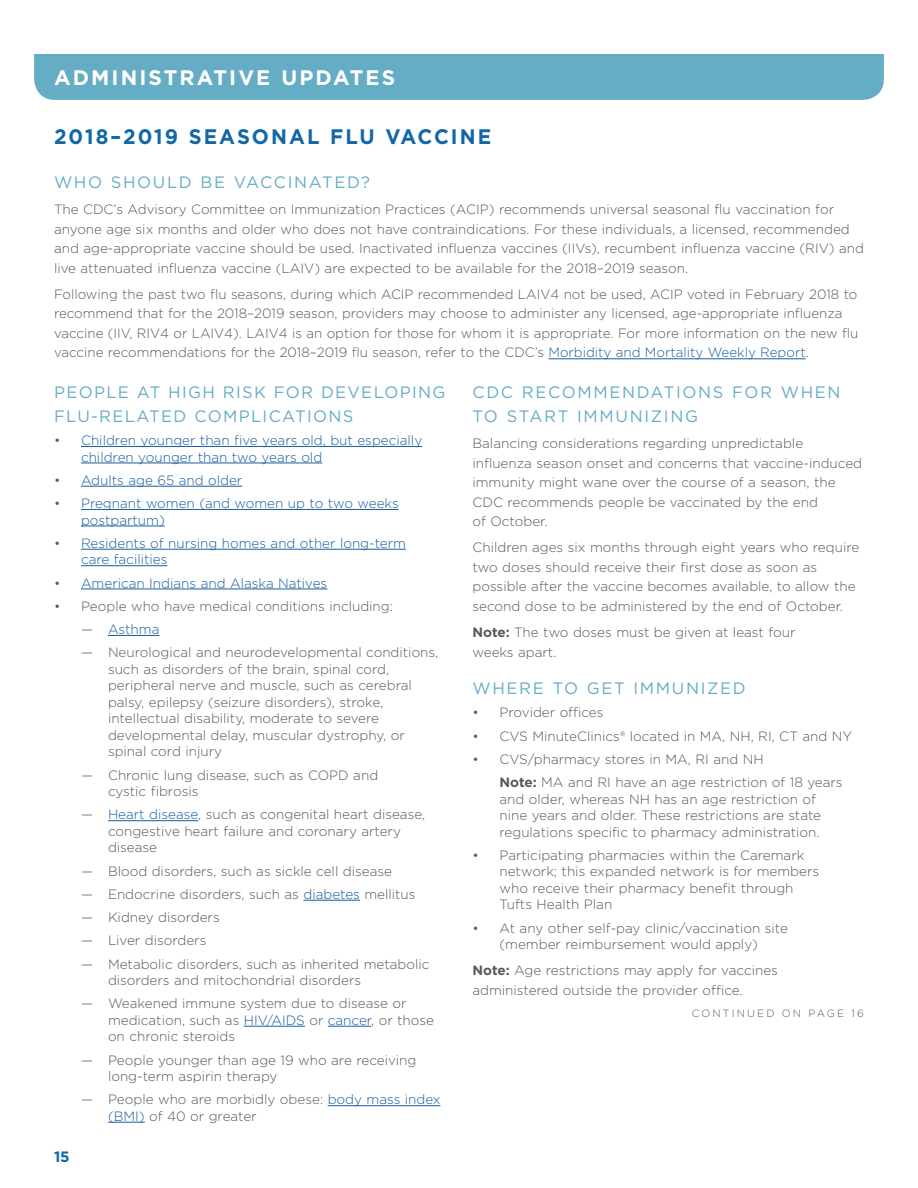
<style>
.page{position:relative;width:918px;height:1188px;background:#fff}
.page>*{position:absolute;margin:0;border:0;box-sizing:border-box;transform-origin:0 0}
.ad_title{font:700 21px "Gotham";letter-spacing:.1em;color:#1268a7;scale:.96 1}
.ad_category{font:700 21px "Gotham";letter-spacing:.1em;color:#fff}
.ad_sub_1{font:16.5px/24px "Gotham";letter-spacing:.095em;color:#65acc5}
.t1{font:700 15px "Gotham";color:#1268a7}
.ad_body_copy{font:300 13.5px/19.5px "Gotham";color:#58585b}
.ad_bullets_2{font:300 13.5px/16.5px "Gotham";color:#58585b}
.ad_bullets_1{font:300 13.5px/16.5px "Gotham";color:#58585b}
.ad_bullets_1-2{font:300 13.5px/16.5px "Gotham";color:#175d9e}
.ad_bullets_2-2{font:300 13.5px "Gotham";color:#175d9e}
.ad_continued{font:300 10.5px "Gotham";letter-spacing:.2em;color:#58585b}
.s1{color:#175d9e}
.s2{color:#58585b}
.s3{font-weight:700}
</style>
<div class="page">
<div style="left:34px;top:54px;width:850px;height:46px;background:#65acc5"></div>
<hr style="left:548px;top:358px;width:258px;height:1px;background:#175d9e">
<hr style="left:81px;top:446px;width:341px;height:1px;background:#175d9e">
<hr style="left:81px;top:463px;width:241px;height:1px;background:#175d9e">
<hr style="left:81px;top:486px;width:161px;height:1px;background:#175d9e">
<hr style="left:81px;top:509px;width:318px;height:1px;background:#175d9e">
<hr style="left:81px;top:526px;width:84px;height:1px;background:#175d9e">
<hr style="left:81px;top:549px;width:325px;height:1px;background:#175d9e">
<hr style="left:81px;top:565px;width:86px;height:1px;background:#175d9e">
<hr style="left:81px;top:589px;width:246px;height:1px;background:#175d9e">
<hr style="left:108px;top:635px;width:51px;height:1px;background:#175d9e">
<hr style="left:108px;top:820px;width:90px;height:1px;background:#175d9e">
<hr style="left:303px;top:900px;width:57px;height:1px;background:#175d9e">
<hr style="left:244px;top:1026px;width:61px;height:1px;background:#175d9e">
<hr style="left:328px;top:1026px;width:43px;height:1px;background:#175d9e">
<hr style="left:328px;top:1105px;width:113px;height:1px;background:#175d9e">
<hr style="left:108px;top:1122px;width:37px;height:1px;background:#175d9e">
<p class="ad_category" style="left:54px;top:64px;width:343px">ADMINISTRATIVE UPDATES</p>
<p class="ad_title" style="left:54px;top:122px;width:457px">2018–2019 SEASONAL FLU VACCINE</p>
<p class="ad_sub_1" style="left:54px;top:170px;width:318px">WHO SHOULD BE VACCINATED?</p>
<p class="ad_body_copy" style="left:54px;top:199px;width:812px">The CDC’s Advisory Committee on Immunization Practices (ACIP) recommends universal seasonal flu vaccination for anyone age six months and older who does not have contraindications. For these individuals, a licensed, recommended and age-appropriate vaccine should be used. Inactivated influenza vaccines (IIVs), recumbent influenza vaccine (RIV) and live attenuated influenza vaccine (LAIV) are expected to be available for the 2018–2019 season.</p>
<p class="ad_body_copy" style="left:54px;top:284px;width:806px">Following the past two flu seasons, during which ACIP recommended LAIV4 not be used, ACIP voted in February 2018 to recommend that for the 2018–2019 season, providers may choose to administer any licensed, age-appropriate influenza vaccine (IIV, RIV4 or LAIV4). LAIV4 is an option for those for whom it is appropriate. For more information on the new flu vaccine recommendations for the 2018–2019 flu season, refer to the CDC’s <span class="s1">Morbidity and Mortality Weekly Report</span>.</p>
<p class="ad_sub_1" style="left:54px;top:380px;width:393px">PEOPLE AT HIGH RISK FOR DEVELOPING<br>FLU-RELATED COMPLICATIONS</p>
<p class="ad_bullets_1-2" style="left:81px;top:432px;width:343px;text-indent:-27px"><span class="s2">•</span> Children younger than five years old, but especially children younger than two years old</p>
<p class="ad_bullets_1-2" style="left:54px;top:471px;width:190px"><span class="s2">•</span> Adults age 65 and older</p>
<p class="ad_bullets_1-2" style="left:81px;top:495px;width:319px;text-indent:-27px"><span class="s2">•</span> Pregnant women (and women up to two weeks postpartum)</p>
<p class="ad_bullets_1-2" style="left:81px;top:534px;width:327px;text-indent:-27px"><span class="s2">•</span> Residents of nursing homes and other long-term care facilities</p>
<p class="ad_bullets_1-2" style="left:54px;top:574px;width:275px"><span class="s2">•</span> American Indians and Alaska Natives</p>
<p class="ad_bullets_1" style="left:54px;top:597px;width:341px">• People who have medical conditions including:</p>
<p class="ad_bullets_2-2" style="left:81px;top:621px;width:80px"><span class="s2">—</span> Asthma</p>
<p class="ad_bullets_2" style="left:108px;top:644px;width:332px;text-indent:-27px">— Neurological and neurodevelopmental conditions, such as disorders of the brain, spinal cord, peripheral nerve and muscle, such as cerebral palsy, epilepsy (seizure disorders), stroke, intellectual disability, moderate to severe developmental delay, muscular dystrophy, or spinal cord injury</p>
<p class="ad_bullets_2" style="left:108px;top:766px;width:272px;text-indent:-27px">— Chronic lung disease, such as COPD and cystic fibrosis</p>
<p class="ad_bullets_2" style="left:108px;top:806px;width:319px;text-indent:-27px">— <span class="s1">Heart disease</span>, such as congenital heart disease, congestive heart failure and coronary artery disease</p>
<p class="ad_bullets_2" style="left:81px;top:862px;width:313px">— Blood disorders, such as sickle cell disease</p>
<p class="ad_bullets_2" style="left:81px;top:885px;width:336px">— Endocrine disorders, such as <span class="s1">diabetes</span> mellitus</p>
<p class="ad_bullets_2" style="left:81px;top:909px;width:140px">— Kidney disorders</p>
<p class="ad_bullets_2" style="left:81px;top:932px;width:127px">— Liver disorders</p>
<p class="ad_bullets_2" style="left:108px;top:955px;width:323px;text-indent:-27px">— Metabolic disorders, such as inherited metabolic disorders and mitochondrial disorders</p>
<p class="ad_bullets_2" style="left:108px;top:995px;width:328px;text-indent:-27px">— Weakened immune system due to disease or medication, such as <span class="s1">HIV/AIDS</span> or <span class="s1">cancer</span>, or those on chronic steroids</p>
<p class="ad_bullets_2" style="left:108px;top:1051px;width:310px;text-indent:-27px">— People younger than age 19 who are receiving long-term aspirin therapy</p>
<p class="ad_bullets_2" style="left:108px;top:1091px;width:334px;text-indent:-27px">— People who are morbidly obese: <span class="s1">body mass index (BMI)</span> of 40 or greater</p>
<p class="ad_sub_1" style="left:472px;top:380px;width:370px">CDC RECOMMENDATIONS FOR WHEN<br>TO START IMMUNIZING</p>
<p class="ad_body_copy" style="left:472px;top:433px;width:391px">Balancing considerations regarding unpredictable influenza season onset and concerns that vaccine-induced immunity might wane over the course of a season, the CDC recommends people be vaccinated by the end<br>of October.</p>
<p class="ad_body_copy" style="left:472px;top:537px;width:388px">Children ages six months through eight years who require two doses should receive their first dose as soon as possible after the vaccine becomes available, to allow the second dose to be administered by the end of October.</p>
<p class="ad_body_copy" style="left:472px;top:622px;width:324px"><span class="s3">Note:</span> The two doses must be given at least four weeks apart.</p>
<p class="ad_sub_1" style="left:472px;top:676px;width:275px">WHERE TO GET IMMUNIZED</p>
<p class="ad_bullets_1" style="left:472px;top:704px;width:133px">• Provider offices</p>
<p class="ad_bullets_1" style="left:472px;top:727px;width:381px">• CVS MinuteClinics® located in MA, NH, RI, CT and NY</p>
<p class="ad_bullets_1" style="left:472px;top:750px;width:293px">• CVS/pharmacy stores in MA, RI and NH</p>
<p class="ad_bullets_1" style="left:500px;top:774px;width:345px"><span class="s3">Note:</span> MA and RI have an age restriction of 18 years and older, whereas NH has an age restriction of nine years and older. These restrictions are state regulations specific to pharmacy administration.</p>
<p class="ad_bullets_1" style="left:500px;top:846px;width:321px;text-indent:-27px">• Participating pharmacies within the Caremark network; this expanded network is for members who receive their pharmacy benefit through Tufts Health Plan</p>
<p class="ad_bullets_1" style="left:472px;top:919px;width:317px;text-align:center">• At any other self-pay clinic/vaccination site (member reimbursement would apply)</p>
<p class="ad_body_copy" style="left:472px;top:960px;width:307px"><span class="s3">Note:</span> Age restrictions may apply for vaccines administered outside the provider office.</p>
<p class="ad_continued" style="left:692px;top:1006px;width:174px">CONTINUED ON PAGE 16</p>
<p class="t1" style="left:54px;top:1147px;width:17px">15</p>
</div>
